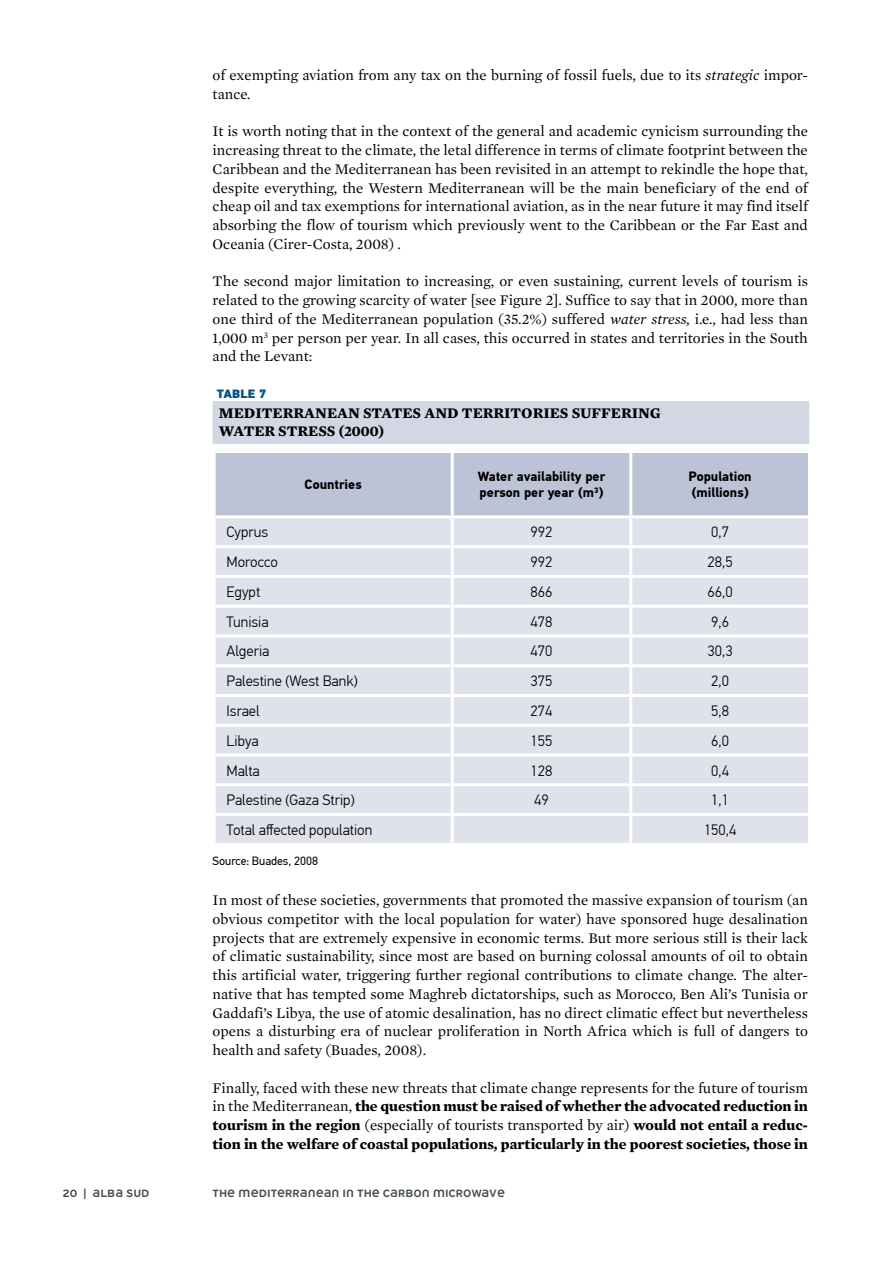
<style>
.page{position:relative;width:893px;height:1263px;background:#fff}
.page>*{position:absolute;margin:0;border:0;box-sizing:border-box;transform-origin:0 0}
.t1{font:15px/18.8px "Mercury Text G1";color:#000;text-align:justify}
.t2{font:700 15px/18.8px "Mercury Text G1";color:#000;text-align:justify}
.t3{font:300 15px "PF Din Text Pro";color:#000}
.t4{font:700 13.5px/16.2px "PF Din Text Pro";letter-spacing:-.01em;color:#000}
.t5{font:12px "PF Din Text Pro";color:#000}
.t6{font:900 12px "PF Din Text Pro";color:#005187}
.t7{font:10.5px "Teleneue Funkey";color:#465148}
.s1{font-style:italic}
.s2{font-weight:400}
</style>
<div class="page">
<div style="left:213px;top:401px;width:596px;height:25px;background:#d3d7e4"></div>
<div style="left:213px;top:418px;width:596px;height:26px;background:#d3d7e4"></div>
<div style="left:216px;top:453px;width:592px;height:62px;background:#bdc3d7"></div>
<div style="left:216px;top:518px;width:592px;height:325px;background:#dfe1eb"></div>
<hr style="left:451px;top:453px;width:3px;height:62px;background:#fff">
<hr style="left:629px;top:453px;width:3px;height:62px;background:#fff">
<hr style="left:451px;top:518px;width:3px;height:27px;background:#fff">
<hr style="left:629px;top:518px;width:3px;height:27px;background:#fff">
<hr style="left:213px;top:545px;width:239px;height:3px;background:#fff">
<hr style="left:452px;top:545px;width:179px;height:3px;background:#fff">
<hr style="left:451px;top:548px;width:3px;height:27px;background:#fff">
<hr style="left:631px;top:545px;width:180px;height:3px;background:#fff">
<hr style="left:629px;top:548px;width:3px;height:27px;background:#fff">
<hr style="left:213px;top:575px;width:239px;height:3px;background:#fff">
<hr style="left:452px;top:575px;width:179px;height:3px;background:#fff">
<hr style="left:451px;top:578px;width:3px;height:27px;background:#fff">
<hr style="left:631px;top:575px;width:180px;height:3px;background:#fff">
<hr style="left:629px;top:578px;width:3px;height:27px;background:#fff">
<hr style="left:213px;top:605px;width:239px;height:3px;background:#fff">
<hr style="left:452px;top:605px;width:179px;height:3px;background:#fff">
<hr style="left:451px;top:608px;width:3px;height:26px;background:#fff">
<hr style="left:631px;top:605px;width:180px;height:3px;background:#fff">
<hr style="left:629px;top:608px;width:3px;height:26px;background:#fff">
<hr style="left:213px;top:634px;width:239px;height:3px;background:#fff">
<hr style="left:452px;top:634px;width:179px;height:3px;background:#fff">
<hr style="left:451px;top:637px;width:3px;height:27px;background:#fff">
<hr style="left:631px;top:634px;width:180px;height:3px;background:#fff">
<hr style="left:629px;top:637px;width:3px;height:27px;background:#fff">
<hr style="left:213px;top:664px;width:239px;height:3px;background:#fff">
<hr style="left:452px;top:664px;width:179px;height:3px;background:#fff">
<hr style="left:451px;top:667px;width:3px;height:27px;background:#fff">
<hr style="left:631px;top:664px;width:180px;height:3px;background:#fff">
<hr style="left:629px;top:667px;width:3px;height:27px;background:#fff">
<hr style="left:213px;top:694px;width:239px;height:3px;background:#fff">
<hr style="left:452px;top:694px;width:179px;height:3px;background:#fff">
<hr style="left:451px;top:697px;width:3px;height:27px;background:#fff">
<hr style="left:631px;top:694px;width:180px;height:3px;background:#fff">
<hr style="left:629px;top:697px;width:3px;height:27px;background:#fff">
<hr style="left:213px;top:724px;width:239px;height:3px;background:#fff">
<hr style="left:452px;top:724px;width:179px;height:3px;background:#fff">
<hr style="left:451px;top:727px;width:3px;height:26px;background:#fff">
<hr style="left:631px;top:724px;width:180px;height:3px;background:#fff">
<hr style="left:629px;top:727px;width:3px;height:26px;background:#fff">
<hr style="left:213px;top:753px;width:239px;height:3px;background:#fff">
<hr style="left:452px;top:753px;width:179px;height:3px;background:#fff">
<hr style="left:451px;top:756px;width:3px;height:27px;background:#fff">
<hr style="left:631px;top:753px;width:180px;height:3px;background:#fff">
<hr style="left:629px;top:756px;width:3px;height:27px;background:#fff">
<hr style="left:213px;top:783px;width:239px;height:3px;background:#fff">
<hr style="left:452px;top:783px;width:179px;height:3px;background:#fff">
<hr style="left:451px;top:786px;width:3px;height:27px;background:#fff">
<hr style="left:631px;top:783px;width:180px;height:3px;background:#fff">
<hr style="left:629px;top:786px;width:3px;height:27px;background:#fff">
<hr style="left:213px;top:813px;width:239px;height:3px;background:#fff">
<hr style="left:452px;top:813px;width:179px;height:3px;background:#fff">
<hr style="left:451px;top:816px;width:3px;height:27px;background:#fff">
<hr style="left:631px;top:813px;width:180px;height:3px;background:#fff">
<hr style="left:629px;top:816px;width:3px;height:27px;background:#fff">
<p class="t1" style="left:213px;top:66px;width:597px">of exempting aviation from any tax on the burning of fossil fuels, due to its <span class="s1">strategic</span> impor&shy;tance.</p>
<p class="t1" style="left:213px;top:122px;width:597px">It is worth noting that in the context of the general and academic cynicism surrounding the increasing threat to the climate, the letal difference in terms of climate footprint between the Caribbean and the Mediterranean has been revisited in an attempt to rekindle the hope that, despite everything, the Western Mediterranean will be the main beneficiary of the end of cheap oil and tax exemptions for international aviation, as in the near future it may find itself absorbing the flow of tourism which previously went to the Caribbean or the Far East and Oceania (Cirer-Costa, 2008) .</p>
<p class="t1" style="left:213px;top:272px;width:597px">The second major limitation to increasing, or even sustaining, current levels of tourism is related to the growing scarcity of water [see Figure 2]. Suffice to say that in 2000, more than one third of the Mediterranean population (35.2%) suffered <span class="s1">water stress,</span> i.e., had less than 1,000 m<sup>3</sup> per person per year. In all cases, this occurred in states and territories in the South and the Levant:</p>
<p class="t6" style="left:217px;top:386px;width:51px">Table 7</p>
<p class="t2" style="left:219px;top:403px;width:13px">Med</p>
<p class="t2" style="left:219px;top:404px;width:440px;line-height:17.5px;text-indent:37px">iterranean states and territories suffering water stress (2000)</p>
<p class="t4" style="left:305px;top:477px;width:59px">Countries</p>
<p class="t4" style="left:478px;top:469px;width:129px">Water availability per person per year (m<sup>3</sup>)</p>
<p class="t4" style="left:688px;top:469px;width:65px">Population (millions)</p>
<p class="t3" style="left:227px;top:524px;width:43px">Cyprus</p>
<p class="t3" style="left:531px;top:524px;width:23px">992</p>
<p class="t3" style="left:711px;top:524px;width:19px">0,7</p>
<p class="t3" style="left:227px;top:553px;width:53px">Morocco</p>
<p class="t3" style="left:531px;top:553px;width:23px">992</p>
<p class="t3" style="left:708px;top:553px;width:26px">28,5</p>
<p class="t3" style="left:227px;top:583px;width:35px">Egypt</p>
<p class="t3" style="left:531px;top:583px;width:23px">866</p>
<p class="t3" style="left:708px;top:583px;width:26px">66,0</p>
<p class="t3" style="left:227px;top:613px;width:44px">Tunisia</p>
<p class="t3" style="left:531px;top:613px;width:23px">478</p>
<p class="t3" style="left:711px;top:613px;width:19px">9,6</p>
<p class="t3" style="left:227px;top:643px;width:44px">Algeria</p>
<p class="t3" style="left:531px;top:643px;width:23px">470</p>
<p class="t3" style="left:708px;top:643px;width:26px">30,3</p>
<p class="t3" style="left:227px;top:672px;width:133px">Palestine (West Bank)</p>
<p class="t3" style="left:531px;top:672px;width:23px">375</p>
<p class="t3" style="left:711px;top:672px;width:19px">2,0</p>
<p class="t3" style="left:227px;top:702px;width:35px">Israel</p>
<p class="t3" style="left:531px;top:702px;width:23px">274</p>
<p class="t3" style="left:711px;top:702px;width:19px">5,8</p>
<p class="t3" style="left:227px;top:732px;width:34px">Libya</p>
<p class="t3" style="left:531px;top:732px;width:23px">155</p>
<p class="t3" style="left:711px;top:732px;width:19px">6,0</p>
<p class="t3" style="left:227px;top:762px;width:35px">Malta</p>
<p class="t3" style="left:531px;top:762px;width:23px">128</p>
<p class="t3" style="left:711px;top:762px;width:19px">0,4</p>
<p class="t3" style="left:227px;top:791px;width:130px">Palestine (Gaza Strip)</p>
<p class="t3" style="left:534px;top:791px;width:16px">49</p>
<p class="t3" style="left:711px;top:791px;width:19px">1,1</p>
<p class="t3" style="left:227px;top:821px;width:147px">Total affected population</p>
<p class="t3" style="left:704px;top:821px;width:34px">150,4</p>
<p class="t5" style="left:213px;top:853px;width:107px">Source: Buades, 2008</p>
<p class="t1" style="left:213px;top:891px;width:597px">In most of these societies, governments that promoted the massive expansion of tourism (an obvious competitor with the local population for water) have sponsored huge desalination projects that are extremely expensive in economic terms. But more serious still is their lack of climatic sustainability, since most are based on burning colossal amounts of oil to obtain this artificial water, triggering further regional contributions to climate change. The alter&shy;native that has tempted some Maghreb dictatorships, such as Morocco, Ben Ali’s Tunisia or Gaddafi’s Libya, the use of atomic desalination, has no direct climatic effect but nevertheless opens a disturbing era of nuclear proliferation in North Africa which is full of dangers to health and safety (Buades, 2008).</p>
<p class="t2" style="left:213px;top:1078px;width:597px"><span class="s2">Finally, faced with these new threats that climate change represents for the future of tourism in the Mediterranean,</span> the question must be raised of whether the advocated reduction in tourism in the region <span class="s2">(especially of tourists transported by air)</span> would not entail a reduc&shy;tion in the welfare of coastal populations, particularly in the poorest societies, those in</p>
<p class="t7" style="left:63px;top:1186px;width:88px">20 | ALBA SUD</p>
<p class="t7" style="left:213px;top:1186px;width:294px">THE MEDITERRANEAN IN THE CARBON MICROWAVE</p>
</div>
